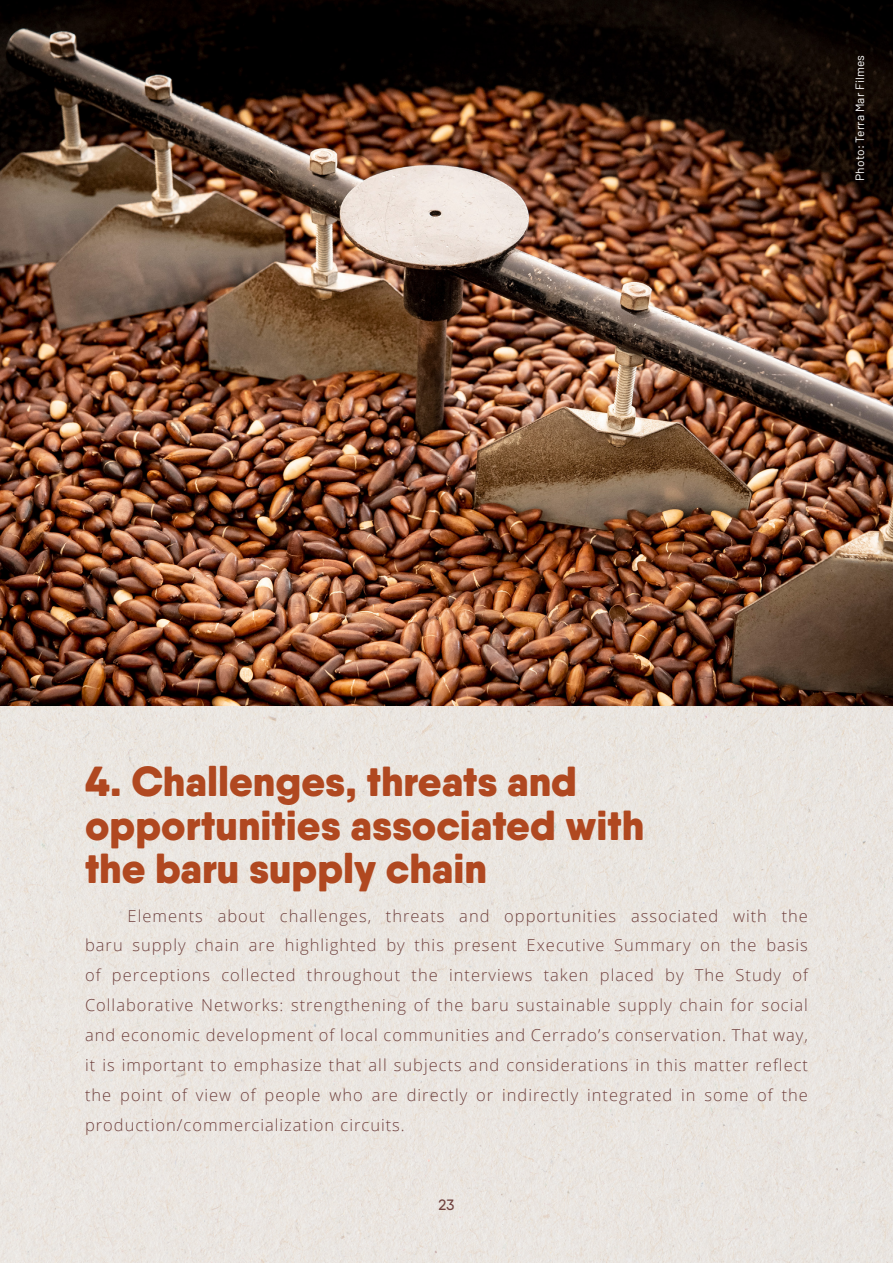
<style>
.page{position:relative;width:893px;height:1263px;background:#fff}
.page>*{position:absolute;margin:0;border:0;box-sizing:border-box;transform-origin:0 0}
.t1{font:900 42px/43.5px "Qanelas Soft";color:#b04820}
.t2{font:300 16.5px/30px "Open Sans";letter-spacing:.06em;color:#714340;text-align:justify}
.t3{font:500 15px "Qanelas Soft";color:#714340}
.t4{font:12px "Barlow";letter-spacing:.01em;color:#fff}
</style>
<div class="page">
<div style="left:0;top:706px;width:893px;height:557px;background:#eae5e0"></div>
<img style="left:0;top:0;width:893px;height:706px">
<p class="t4" style="left:852px;top:181px;width:127px;rotate:-90deg">Photo: Terra Mar Filmes</p>
<h1 class="t1" style="left:85px;top:759px;width:561px">4. Challenges, threats and opportunities associated with the baru supply chain</h1>
<p class="t2" style="left:85px;top:900px;width:724px;text-indent:43px">Elements about challenges, threats and opportunities associated with the baru supply chain are highlighted by this present Executive Summary on the basis of perceptions collected throughout the interviews taken placed by The Study of Collaborative Networks: strengthening of the baru sustainable supply chain for social and economic development of local communities and Cerrado’s conservation. That way, it is important to emphasize that all subjects and considerations in this matter reflect the point of view of people who are directly or indirectly integrated in some of the production/commercialization circuits.</p>
<p class="t3" style="left:438px;top:1196px;width:17px">23</p>
</div>
